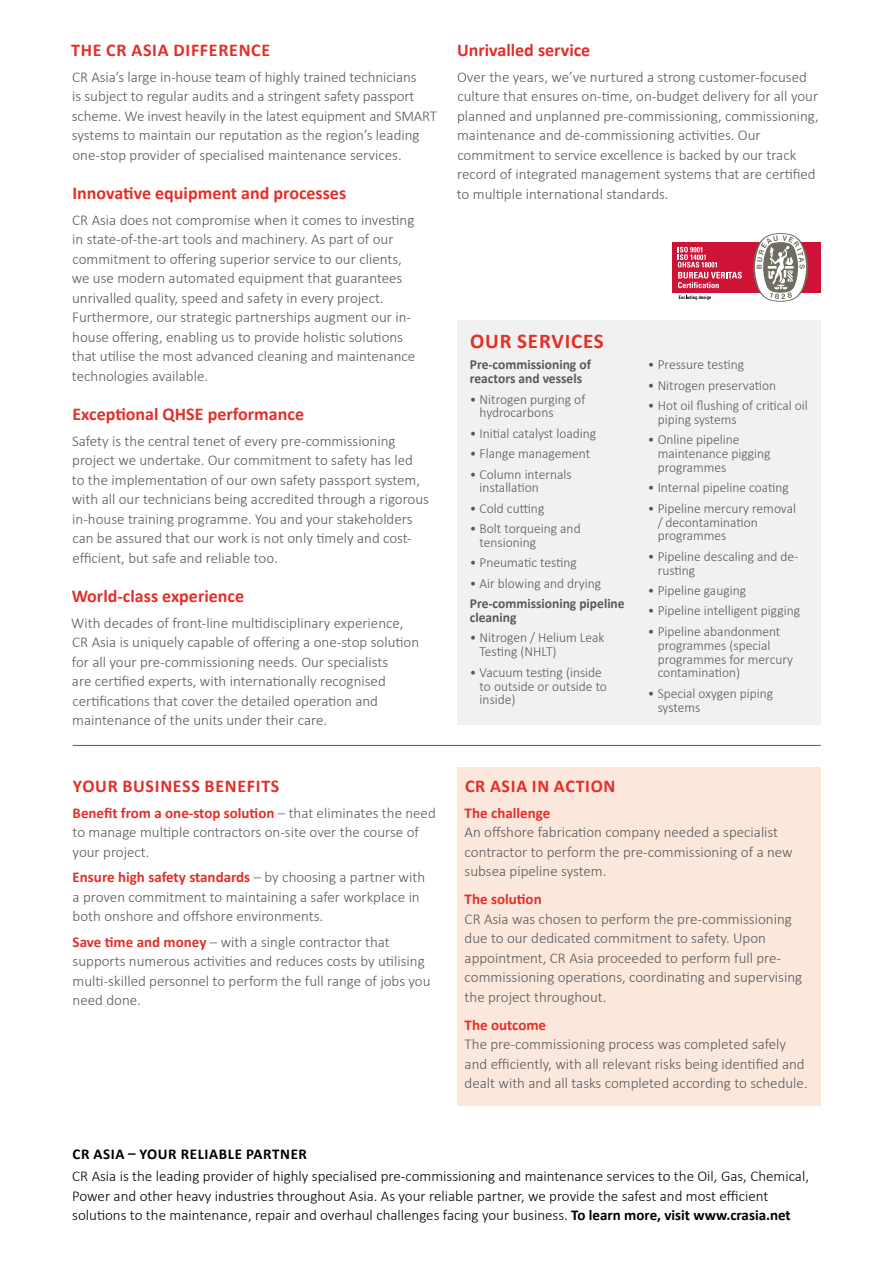
<style>
.page{position:relative;width:893px;height:1263px;background:#fff}
.page>*{position:absolute;margin:0;border:0;box-sizing:border-box;transform-origin:0 0}
.t1{font:700 21px "Calibri";letter-spacing:.04em;color:#e32f28}
.t2{font:700 18px "Calibri";color:#e32f28}
.t3{font:700 18px "Calibri";letter-spacing:.04em;color:#e32f28}
.t4{font:300 15px/19.5px "Calibri";color:#58595b}
.t5{font:300 15px/19.5px "Calibri";color:#000}
.t6{font:700 15px "Calibri";color:#e32f28}
.t7{font:700 15px "Calibri";letter-spacing:.04em;color:#000}
.t8{font:300 13.8px/13.8px "Calibri";color:#58595b}
.t9{font:700 13.8px/13.8px "Calibri";color:#58595b}
.s1{font-weight:700;color:#e32f28}
.s2{font-weight:700}
</style>
<div class="page">
<div style="left:457px;top:320px;width:364px;height:404px;background:#f2f1f1"></div>
<hr style="left:73px;top:745px;width:748px;height:1px;background:#58595b">
<div style="left:457px;top:767px;width:364px;height:338px;background:#fce7dd"></div>
<div style="left:672px;top:242px;width:149px;height:51px;background:#ce1337"></div>
<svg style="left:753px;top:233px;width:55px;height:69px"></svg>
<svg style="left:678px;top:247px;width:64px;height:41px"></svg>
<svg style="left:679px;top:295px;width:32px;height:5px"></svg>
<p class="t3" style="left:71px;top:39px;width:201px">THE CR ASIA DIFFERENCE</p>
<p class="t4" style="left:72px;top:66px;width:367px">CR Asia’s large in-house team of highly trained technicians<br>is subject to regular audits and a stringent safety passport scheme. We invest heavily in the latest equipment and SMART systems to maintain our reputation as the region’s leading one-stop provider of specialised maintenance services.</p>
<p class="t2" style="left:73px;top:181px;width:275px">Innovative equipment and processes</p>
<p class="t4" style="left:72px;top:209px;width:345px">CR Asia does not compromise when it comes to investing in state-of-the-art tools and machinery. As part of our commitment to offering superior service to our clients, we use modern automated equipment that guarantees unrivalled quality, speed and safety in every project.<br>Furthermore, our strategic partnerships augment our in&shy;house offering, enabling us to provide holistic solutions that utilise the most advanced cleaning and maintenance technologies available.</p>
<p class="t2" style="left:73px;top:402px;width:233px">Exceptional QHSE performance</p>
<p class="t4" style="left:72px;top:430px;width:359px">Safety is the central tenet of every pre-commissioning project we undertake. Our commitment to safety has led<br>to the implementation of our own safety passport system, with all our technicians being accredited through a rigorous in-house training programme. You and your stakeholders can be assured that our work is not only timely and cost&shy;efficient, but safe and reliable too.</p>
<p class="t2" style="left:72px;top:584px;width:174px">World-class experience</p>
<p class="t4" style="left:71px;top:612px;width:349px">With decades of front-line multidisciplinary experience, CR Asia is uniquely capable of offering a one-stop solution for all your pre-commissioning needs. Our specialists<br>are certified experts, with internationally recognised certifications that cover the detailed operation and maintenance of the units under their care.</p>
<p class="t2" style="left:457px;top:39px;width:135px">Unrivalled service</p>
<p class="t4" style="left:457px;top:66px;width:363px">Over the years, we’ve nurtured a strong customer-focused culture that ensures on-time, on-budget delivery for all your planned and unplanned pre-commissioning, commissioning, maintenance and de-commissioning activities. Our commitment to service excellence is backed by our track record of integrated management systems that are certified to multiple international standards.</p>
<h1 class="t1" style="left:470px;top:328px;width:135px">OUR SERVICES</h1>
<p class="t9" style="left:470px;top:358px;width:123px">Pre-commissioning of reactors and vessels</p>
<p class="t8" style="left:480px;top:391px;width:107px;text-indent:-10px">• Nitrogen purging of hydrocarbons</p>
<p class="t8" style="left:470px;top:426px;width:128px">• Initial catalyst loading</p>
<p class="t8" style="left:470px;top:446px;width:122px">• Flange management</p>
<p class="t8" style="left:480px;top:466px;width:94px;text-indent:-10px">• Column internals installation</p>
<p class="t8" style="left:470px;top:501px;width:76px">• Cold cutting</p>
<p class="t8" style="left:480px;top:521px;width:103px;text-indent:-10px">• Bolt torqueing and tensioning</p>
<p class="t8" style="left:470px;top:555px;width:109px">• Pneumatic testing</p>
<p class="t8" style="left:470px;top:576px;width:133px">• Air blowing and drying</p>
<p class="t9" style="left:470px;top:597px;width:156px">Pre-commissioning pipeline cleaning</p>
<p class="t8" style="left:480px;top:630px;width:126px;text-indent:-10px">• Nitrogen / Helium Leak<br>Testing (NHLT)</p>
<p class="t8" style="left:480px;top:664px;width:129px;text-indent:-10px">• Vacuum testing (inside to outside or outside to inside)</p>
<p class="t8" style="left:648px;top:357px;width:98px">• Pressure testing</p>
<p class="t8" style="left:648px;top:377px;width:130px">• Nitrogen preservation</p>
<p class="t8" style="left:658px;top:398px;width:152px;text-indent:-10px">• Hot oil flushing of critical oil piping systems</p>
<p class="t8" style="left:658px;top:432px;width:114px;text-indent:-10px">• Online pipeline maintenance pigging programmes</p>
<p class="t8" style="left:648px;top:480px;width:142px">• Internal pipeline coating</p>
<p class="t8" style="left:658px;top:501px;width:140px;text-indent:-10px">• Pipeline mercury removal / decontamination programmes</p>
<p class="t8" style="left:658px;top:549px;width:142px;text-indent:-10px">• Pipeline descaling and de&shy;rusting</p>
<p class="t8" style="left:648px;top:583px;width:100px">• Pipeline gauging</p>
<p class="t8" style="left:648px;top:603px;width:154px">• Pipeline intelligent pigging</p>
<p class="t8" style="left:658px;top:624px;width:137px;text-indent:-10px">• Pipeline abandonment programmes (special programmes for mercury contamination)</p>
<p class="t8" style="left:658px;top:686px;width:117px;text-indent:-10px">• Special oxygen piping systems</p>
<p class="t3" style="left:73px;top:775px;width:208px">YOUR BUSINESS BENEFITS</p>
<p class="t3" style="left:465px;top:775px;width:152px">CR ASIA IN ACTION</p>
<p class="t4" style="left:73px;top:802px;width:365px"><span class="s1">Benefit from a one-stop solution</span> – that eliminates the need to manage multiple contractors on-site over the course of your project.</p>
<p class="t4" style="left:73px;top:867px;width:354px"><span class="s1">Ensure high safety standards</span> – by choosing a partner with a proven commitment to maintaining a safer workplace in both onshore and offshore environments.</p>
<p class="t4" style="left:73px;top:931px;width:359px"><span class="s1">Save time and money</span> – with a single contractor that supports numerous activities and reduces costs by utilising multi-skilled personnel to perform the full range of jobs you need done.</p>
<p class="t7" style="left:73px;top:1144px;width:236px">CR ASIA – YOUR RELIABLE PARTNER</p>
<p class="t6" style="left:465px;top:803px;width:87px">The challenge</p>
<p class="t4" style="left:465px;top:822px;width:330px">An offshore fabrication company needed a specialist contractor to perform the pre-commissioning of a new subsea pipeline system.</p>
<p class="t6" style="left:465px;top:890px;width:79px">The solution</p>
<p class="t4" style="left:465px;top:908px;width:339px">CR Asia was chosen to perform the pre-commissioning due to our dedicated commitment to safety. Upon appointment, CR Asia proceeded to perform full pre&shy;commissioning operations, coordinating and supervising the project throughout.</p>
<p class="t6" style="left:465px;top:1015px;width:83px">The outcome</p>
<p class="t4" style="left:465px;top:1034px;width:345px">The pre-commissioning process was completed safely and efficiently, with all relevant risks being identified and dealt with and all tasks completed according to schedule.</p>
<p class="t5" style="left:72px;top:1166px;width:738px">CR Asia is the leading provider of highly specialised pre-commissioning and maintenance services to the Oil, Gas, Chemical,<br>Power and other heavy industries throughout Asia. As your reliable partner, we provide the safest and most efficient solutions to the maintenance, repair and overhaul challenges facing your business. <span class="s2">To learn more, visit www.crasia.net</span></p>
</div>
